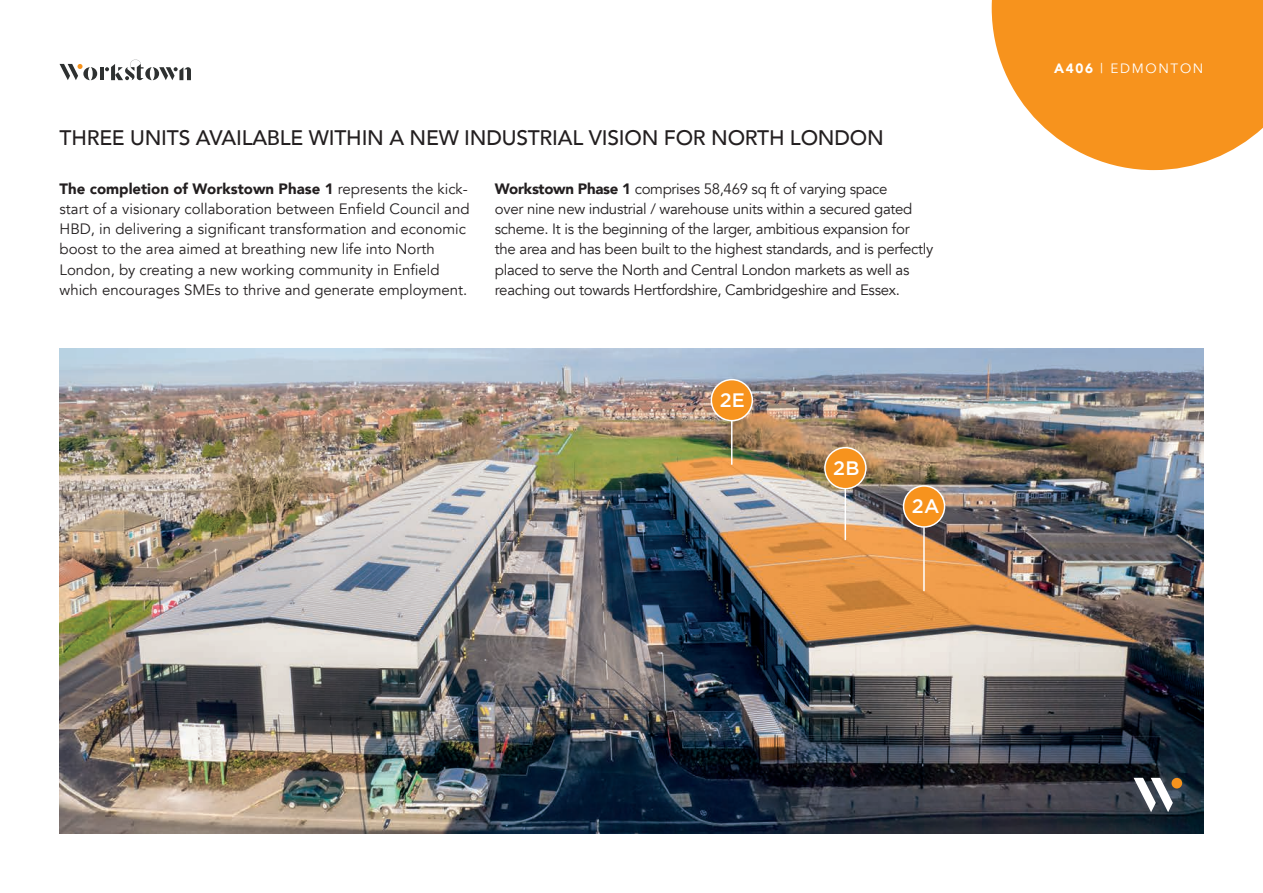
<style>
.page{position:relative;width:1263px;height:893px;background:#fff}
.page>*{position:absolute;margin:0;border:0;box-sizing:border-box;transform-origin:0 0}
.t1{font:500 21px "Avenir";letter-spacing:-.01em;color:#231f20}
.t2{font:500 19.5px "Gotham";color:#fff}
.t3{font:15px/20.2px "Avenir";letter-spacing:-.02em;color:#231f20}
.t4{font:15px/20.2px "Avenir";color:#231f20}
.t5{font:13.5px "Avenir";letter-spacing:.125em;color:#fff}
.s1{font-weight:900}
</style>
<div class="page">
<svg style="left:60px;top:64px;width:37px;height:16px"></svg>
<hr style="left:100px;top:67px;width:4px;height:13px;background:#2e3131">
<svg style="left:105px;top:60px;width:86px;height:20px"></svg>
<img style="left:60px;top:349px;width:1143px;height:484px">
<div style="left:711px;top:380px;width:41px;height:41px;background:#f7931d;border-radius:50%"></div>
<div style="left:711px;top:379px;width:42px;height:42px;border:2px solid #fff;border-radius:50%"></div>
<hr style="left:731px;top:421px;width:1px;height:44px;background:#fff">
<div style="left:825px;top:448px;width:41px;height:41px;background:#f7931d;border-radius:50%"></div>
<div style="left:824px;top:447px;width:43px;height:42px;border:2px solid #fff;border-radius:50%"></div>
<hr style="left:844px;top:489px;width:2px;height:51px;background:#fff">
<div style="left:903px;top:486px;width:41px;height:41px;background:#f7931d;border-radius:50%"></div>
<div style="left:903px;top:485px;width:42px;height:43px;border:2px solid #fff;border-radius:50%"></div>
<hr style="left:923px;top:527px;width:2px;height:64px;background:#fff">
<div style="left:1171px;top:778px;width:11px;height:10px;background:#f7931d;border-radius:50%"></div>
<svg style="left:1133px;top:778px;width:40px;height:34px"></svg>
<svg style="left:992px;top:0;width:271px;height:170px;background:#f8a33f"></svg>
<h1 class="t1" style="left:60px;top:119px;width:826px">THREE UNITS AVAILABLE WITHIN A NEW INDUSTRIAL VISION FOR NORTH LONDON</h1>
<p class="t4" style="left:60px;top:179px;width:411px"><span class="s1">The completion of Workstown Phase 1</span> represents the kick&shy;start of a visionary collaboration between Enfield Council and HBD, in delivering a significant transformation and economic boost to the area aimed at breathing new life into North London, by creating a new working community in Enfield which encourages SMEs to thrive and generate employment.</p>
<p class="t3" style="left:495px;top:179px;width:440px"><span class="s1">Workstown Phase 1</span> comprises 58,469 sq ft of varying space<br>over nine new industrial / warehouse units within a secured gated scheme. It is the beginning of the larger, ambitious expansion for the area and has been built to the highest standards, and is perfectly placed to serve the North and Central London markets as well as reaching out towards Hertfordshire, Cambridgeshire and Essex.</p>
<h2 class="t2" style="left:720px;top:389px;width:27px">2E</h2>
<h2 class="t2" style="left:833px;top:457px;width:28px">2B</h2>
<h2 class="t2" style="left:912px;top:495px;width:29px">2A</h2>
<p class="t5" style="left:1054px;top:60px;width:151px"><span class="s1">A406</span> | EDMONTON</p>
</div>
